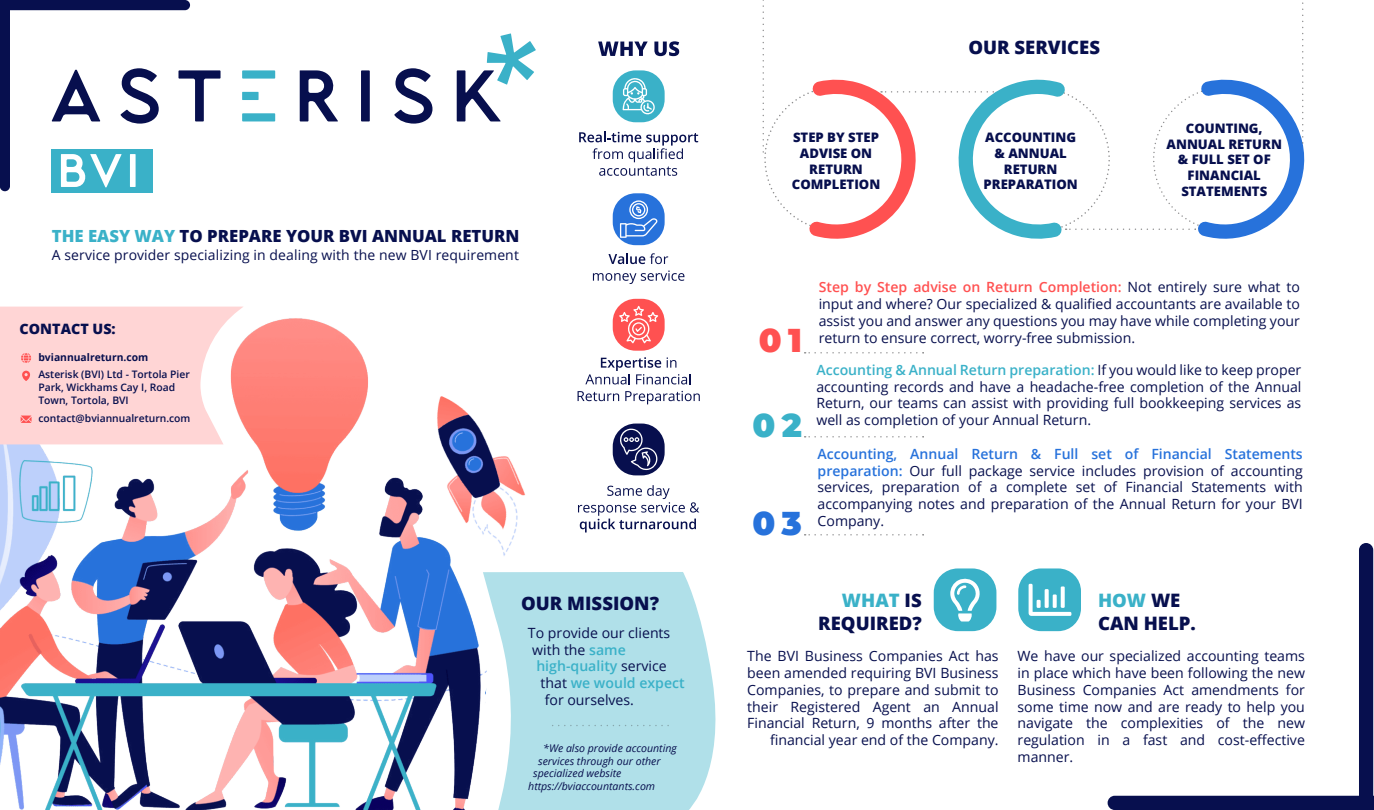
<style>
.page{position:relative;width:1374px;height:810px;background:#fff}
.page>*{position:absolute;margin:0;border:0;box-sizing:border-box;transform-origin:0 0}
.t1{font:900 33.08px "Montserrat";color:#ff5151}
.t2{font:900 33.08px "Montserrat";color:#3ab1c8}
.t3{font:900 33.08px "Montserrat";color:#2772db}
.t4{font:800 18.52px/22.2px "Open Sans";color:#070f4e;text-align:right}
.t5{font:800 16.73px "Open Sans";color:#070f4e}
.t6{font:800 14.33px "Open Sans";color:#070f4e}
.t7{font:14.1px/16.9px "Open Sans";color:#070f4e;text-align:justify}
.t8{font:600 14.1px "Open Sans";color:#3ab1c8}
.t9{font:13.95px "Open Sans";letter-spacing:.01em;color:#070f4e}
.t10{font:800 13.12px/15.8px "Open Sans";color:#070f4e;text-align:center}
.t11{font:italic 10.57px "Open Sans";color:#070f4e}
.t12{font:600 10.35px/12.8px "Open Sans";color:#070f4e}
.t13{font:700 10.35px "Open Sans";color:#070f4e}
.s1{color:#3ab1c8}
.s2{font-weight:600;color:#ff5151}
.s3{font-weight:600;color:#3ab1c8}
.s4{font-weight:600;color:#2772db}
.s5{font-weight:400;color:#070f4e}
</style>
<div class="page">
<svg style="left:242px;top:70px;width:33px;height:51px"></svg>
<svg style="left:300px;top:70px;width:38px;height:51px"></svg>
<div style="left:361px;top:70px;width:9px;height:51px;background:#070f4e"></div>
<svg style="left:394px;top:68px;width:38px;height:56px"></svg>
<svg style="left:456px;top:33px;width:80px;height:88px"></svg>
<div style="left:52px;top:149px;width:101px;height:44px;background:#3ab1c8"></div>
<div style="left:933px;top:568px;width:63px;height:63px;background:#3ab1c8;border-radius:24px"></div>
<svg style="left:950px;top:578px;width:30px;height:44px"></svg>
<div style="left:1018px;top:568px;width:62px;height:63px;background:#3ab1c8;border-radius:23px"></div>
<svg style="left:1028px;top:584px;width:43px;height:32px"></svg>
<img style="left:0;top:264px;width:659px;height:546px">
<svg style="left:393px;top:308px;width:262px;height:502px"></svg>
<svg style="left:483px;top:572px;width:233px;height:238px;fill:#b0e0e9"></svg>
<svg style="left:552px;top:725px;width:122px;height:1px"></svg>
<svg style="left:579px;top:132px;width:119px;height:44px"></svg>
<svg style="left:608px;top:253px;width:60px;height:11px"></svg>
<svg style="left:593px;top:270px;width:91px;height:14px"></svg>
<svg style="left:585px;top:357px;width:105px;height:27px"></svg>
<svg style="left:577px;top:391px;width:42px;height:10px"></svg>
<svg style="left:625px;top:391px;width:74px;height:13px"></svg>
<svg style="left:578px;top:485px;width:121px;height:47px"></svg>
<svg style="left:598px;top:42px;width:49px;height:14px"></svg>
<svg style="left:654px;top:41px;width:25px;height:15px"></svg>
<div style="left:612px;top:193px;width:52px;height:52px;background:#2772db;border-radius:23px"></div>
<div style="left:612px;top:424px;width:52px;height:51px;background:#070f4e;border-radius:23px"></div>
<div style="left:612px;top:299px;width:52px;height:52px;background:#ff5151;border-radius:23px"></div>
<div style="left:612px;top:70px;width:52px;height:52px;background:#3ab1c8;border-radius:23px"></div>
<svg style="left:622px;top:78px;width:33px;height:37px"></svg>
<svg style="left:619px;top:429px;width:38px;height:41px"></svg>
<svg style="left:620px;top:200px;width:37px;height:38px"></svg>
<svg style="left:619px;top:306px;width:39px;height:38px"></svg>
<svg style="left:0;top:307px;width:244px;height:137px"></svg>
<img style="left:425px;top:393px;width:104px;height:164px">
<svg style="left:762px;top:0;width:543px;height:239px"></svg>
<svg style="left:0;top:0;width:220px;height:191px"></svg>
<svg style="left:1107px;top:543px;width:266px;height:267px"></svg>
<svg style="left:804px;top:352px;width:108px;height:2px"></svg>
<svg style="left:804px;top:436px;width:108px;height:2px"></svg>
<svg style="left:804px;top:534px;width:108px;height:2px"></svg>
<h2 class="t4" style="left:968px;top:35px;width:133px">OUR SERVICES</h2>
<p class="t5" style="left:52px;top:223px;width:469px"><span class="s1">THE EASY WAY</span> TO PREPARE YOUR BVI ANNUAL RETURN</p>
<p class="t9" style="left:52px;top:245px;width:468px">A service provider specializing in dealing with the new BVI requirement</p>
<p class="t10" style="left:791px;top:129px;width:90px">STEP BY STEP<br>ADVISE ON<br>RETURN<br>COMPLETION</p>
<p class="t10" style="left:983px;top:129px;width:96px">ACCOUNTING &amp; ANNUAL<br>RETURN<br>PREPARATION</p>
<p class="t10" style="left:1166px;top:120px;width:117px">COUNTING,<br>ANNUAL RETURN &amp; FULL SET OF<br>FINANCIAL<br>STATEMENTS</p>
<p class="t6" style="left:20px;top:318px;width:98px">CONTACT US:</p>
<h1 class="t1" style="left:758px;top:319px;width:45px">01</h1>
<p class="t13" style="left:38px;top:350px;width:111px">bviannualreturn.com</p>
<p class="t12" style="left:38px;top:368px;width:153px">Asterisk (BVI) Ltd - Tortola Pier<br>Park, Wickhams Cay I, Road<br>Town, Tortola, BVI</p>
<p class="t12" style="left:38px;top:412px;width:153px">contact@bviannualreturn.com</p>
<h1 class="t2" style="left:752px;top:403px;width:51px">02</h1>
<h1 class="t3" style="left:752px;top:501px;width:51px">03</h1>
<p class="t7" style="left:818px;top:278px;width:482px"><span class="s2">Step by Step advise on Return Completion:</span> Not entirely sure what to input and where? Our specialized &amp; qualified accountants are available to assist you and answer any questions you may have while completing your return to ensure correct, worry-free submission.</p>
<p class="t7" style="left:816px;top:361px;width:486px"><span class="s3">Accounting &amp; Annual Return preparation:</span> If you would like to keep proper accounting records and have a headache-free completion of the Annual Return, our teams can assist with providing full bookkeeping services as well as completion of your Annual Return.</p>
<p class="t7" style="left:817px;top:445px;width:486px"><span class="s4">Accounting, Annual Return &amp; Full set of Financial Statements preparation:</span> Our full package service includes provision of accounting services, preparation of a complete set of Financial Statements with accompanying notes and preparation of the Annual Return for your BVI Company.</p>
<h2 class="t4" style="left:521px;top:591px;width:139px">OUR MISSION?</h2>
<p class="t7" style="left:528px;top:624px;width:144px">To provide our clients</p>
<p class="t7" style="left:532px;top:641px;width:95px">with the <span class="s3">same</span></p>
<p class="t8" style="left:536px;top:657px;width:132px">high-quality <span class="s5">service</span></p>
<p class="t8" style="left:540px;top:674px;width:146px"><span class="s5">that</span> we would expect</p>
<p class="t7" style="left:544px;top:691px;width:91px">for ourselves.</p>
<p class="t11" style="left:543px;top:741px;width:135px">*We also provide accounting</p>
<p class="t11" style="left:538px;top:753px;width:124px">services through our other</p>
<p class="t11" style="left:533px;top:766px;width:90px">specialized website</p>
<p class="t11" style="left:528px;top:779px;width:128px">https://bviaccountants.com</p>
<h2 class="t4" style="left:818px;top:589px;width:105px"><span class="s1">WHAT</span> IS<br>REQUIRED?</h2>
<h2 class="t4" style="left:1097px;top:589px;width:99px;text-align:left"><span class="s1">HOW</span> WE<br>CAN HELP.</h2>
<p class="t7" style="left:1017px;top:647px;width:289px">We have our specialized accounting teams in place which have been following the new Business Companies Act amendments for some time now and are ready to help you navigate the complexities of the new regulation in a fast and cost-effective manner.</p>
<p class="t7" style="left:747px;top:647px;width:253px;text-align:right">The BVI Business Companies Act has been amended requiring BVI Business Companies, to prepare and submit to their Registered Agent an Annual Financial Return, 9 months after the financial year end of the Company.</p>
</div>
